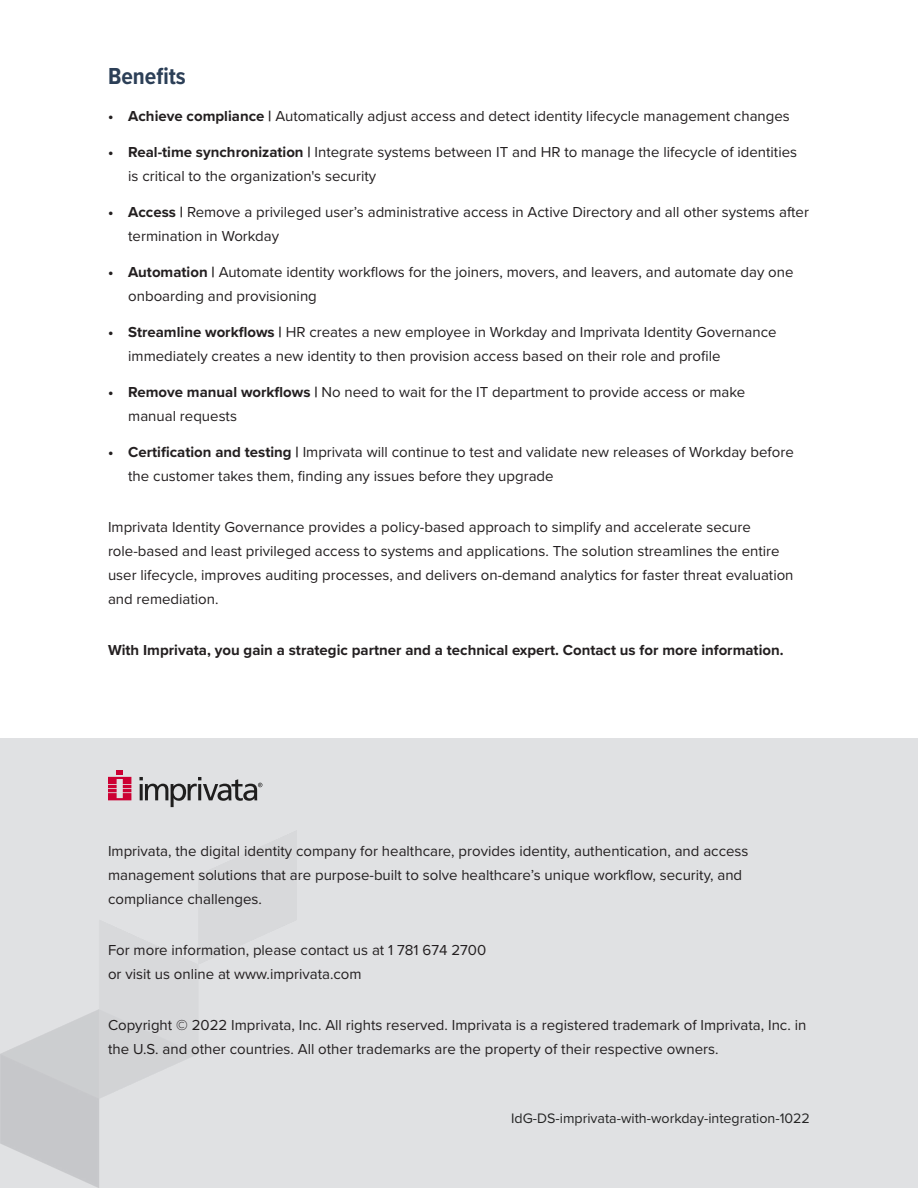
<style>
.page{position:relative;width:918px;height:1188px;background:#fff}
.page>*{position:absolute;margin:0;border:0;box-sizing:border-box;transform-origin:0 0}
.H1_-_Datasheet{font:700 24px "Proxima Nova Cond";color:#2c3f57}
.Body_-_Datasheet{font:15px/24px "Proxima Nova";color:#231f20}
.Body_-_Datasheet-2{font:700 15px "Proxima Nova";color:#231f20}
.Boilerplate{font:14.25px "Proxima Nova";color:#242424}
.s1{font-weight:700}
</style>
<div class="page">
<div style="left:0;top:739px;width:918px;height:449px;background:#e0e1e3"></div>
<svg style="left:108px;top:770px;width:23px;height:30px"></svg>
<svg style="left:139px;top:777px;width:123px;height:30px"></svg>
<p class="H1_-_Datasheet" style="left:108px;top:58px;width:79px">Benefits</p>
<p class="Body_-_Datasheet" style="left:108px;top:104px;width:683px"><span class="s1">• Achieve compliance |</span> Automatically adjust access and detect identity lifecycle management changes</p>
<p class="Body_-_Datasheet" style="left:128px;top:139px;width:670px;text-indent:-20px"><span class="s1">• Real-time synchronization |</span> Integrate systems between IT and HR to manage the lifecycle of identities is critical to the organization's security</p>
<p class="Body_-_Datasheet" style="left:128px;top:199px;width:682px;text-indent:-20px"><span class="s1">• Access |</span> Remove a privileged user’s administrative access in Active Directory and all other systems after termination in Workday</p>
<p class="Body_-_Datasheet" style="left:128px;top:259px;width:667px;text-indent:-20px"><span class="s1">• Automation |</span> Automate identity workflows for the joiners, movers, and leavers, and automate day one onboarding and provisioning</p>
<p class="Body_-_Datasheet" style="left:128px;top:319px;width:650px;text-indent:-20px"><span class="s1">• Streamline workflows |</span> HR creates a new employee in Workday and Imprivata Identity Governance immediately creates a new identity to then provision access based on their role and profile</p>
<p class="Body_-_Datasheet" style="left:128px;top:379px;width:619px;text-indent:-20px"><span class="s1">• Remove manual workflows |</span> No need to wait for the IT department to provide access or make manual requests</p>
<p class="Body_-_Datasheet" style="left:128px;top:439px;width:667px;text-indent:-20px"><span class="s1">• Certification and testing |</span> Imprivata will continue to test and validate new releases of Workday before the customer takes them, finding any issues before they upgrade</p>
<p class="Body_-_Datasheet" style="left:108px;top:514px;width:687px">Imprivata Identity Governance provides a policy-based approach to simplify and accelerate secure role-based and least privileged access to systems and applications. The solution streamlines the entire user lifecycle, improves auditing processes, and delivers on-demand analytics for faster threat evaluation and remediation.</p>
<p class="Body_-_Datasheet-2" style="left:108px;top:638px;width:677px">With Imprivata, you gain a strategic partner and a technical expert. Contact us for more information.</p>
<p class="Body_-_Datasheet" style="left:108px;top:839px;width:642px">Imprivata, the digital identity company for healthcare, provides identity, authentication, and access management solutions that are purpose-built to solve healthcare’s unique workflow, security, and compliance challenges.</p>
<p class="Body_-_Datasheet" style="left:108px;top:938px;width:380px">For more information, please contact us at 1 781 674 2700 or visit us online at www.imprivata.com</p>
<p class="Body_-_Datasheet" style="left:108px;top:1013px;width:700px">Copyright © 2022 Imprivata, Inc. All rights reserved. Imprivata is a registered trademark of Imprivata, Inc. in the U.S. and other countries. All other trademarks are the property of their respective owners.</p>
<p class="Boilerplate" style="left:511px;top:1108px;width:300px">IdG-DS-imprivata-with-workday-integration-1022</p>
</div>
